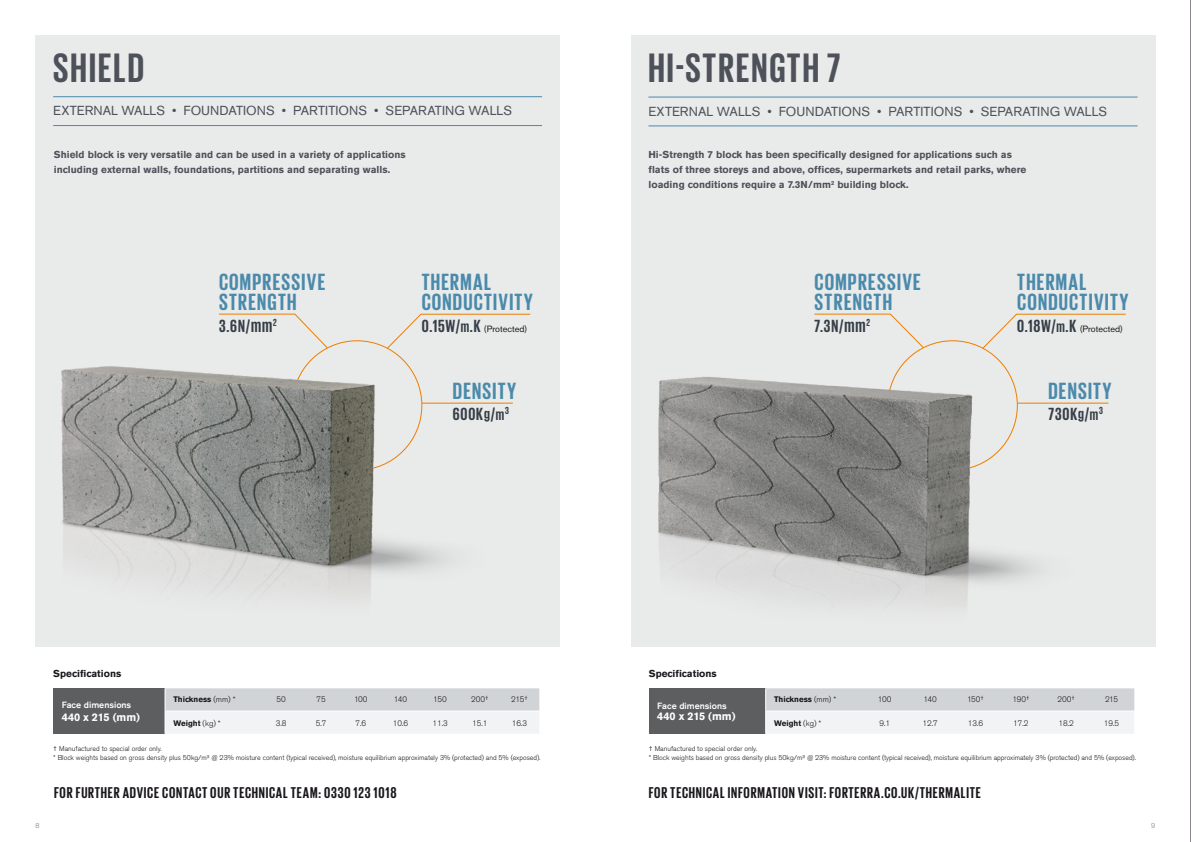
<style>
.page{position:relative;width:1191px;height:842px;background:#fff}
.page>*{position:absolute;margin:0;border:0;box-sizing:border-box;transform-origin:0 0}
.t1{font:700 42px "Giorgio Sans";letter-spacing:.05em;color:#4d515a}
.t2{font:700 24px/20px "Giorgio Sans";letter-spacing:.05em;color:#4a8aab}
.t3{font:700 18px "Giorgio Sans";letter-spacing:.05em;color:#353d46}
.t4{font:700 16px "Giorgio Sans";letter-spacing:.05em;color:#1a171c}
.t5{font:13px "Akzidenz Grotesk BE";letter-spacing:.005em;color:#4d515a}
.t6{font:700 11px "Akzidenz Grotesk BE";letter-spacing:-.01em;color:#fff}
.t7{font:700 10px/15px "Akzidenz Grotesk BE";letter-spacing:.005em;color:#4d515a}
.t8{font:700 10px "Akzidenz Grotesk BE";color:#1a171c}
.t9{font:9px "Akzidenz Grotesk BE";color:#1a171c}
.t10{font:500 9px "Akzidenz Grotesk BE";color:#fff}
.t11{font:300 8px "Akzidenz Grotesk BE";color:#1a171c}
.t12{font:700 8px "Akzidenz Grotesk BE";color:#1a171c}
.t13{font:300 7px/9px "Akzidenz Grotesk BE";letter-spacing:-.005em;color:#1a171c}
.t14{font:300 7px "Akzidenz Grotesk BE";color:#7c7d7f}
.s1{font-family:"Giorgio Sans";font-weight:700;font-size:18px;color:#353d46}
.s2{font-family:"Giorgio Sans";font-weight:700;font-size:15px;color:#353d46}
.s3{font-size:16px}
.s4{font-size:15px}
.s5{font-weight:300}
</style>
<div class="page">
<div style="left:631px;top:35px;width:524px;height:612px;background:#e9eaea"></div>
<div style="left:36px;top:35px;width:524px;height:612px;background:#e9eaea"></div>
<div style="left:53px;top:688px;width:112px;height:46px;background:#5d5e60"></div>
<svg style="left:164px;top:688px;width:375px;height:46px"></svg>
<hr style="left:53px;top:96px;width:489px;height:1px;background:#4a8aab">
<hr style="left:53px;top:125px;width:489px;height:1px;background:#4a8aab">
<svg style="left:218px;top:314px;width:110px;height:34px"></svg>
<svg style="left:387px;top:314px;width:143px;height:35px"></svg>
<img style="left:61px;top:351px;width:452px;height:247px">
<div style="left:649px;top:688px;width:116px;height:46px;background:#5d5e60"></div>
<svg style="left:765px;top:688px;width:369px;height:46px"></svg>
<hr style="left:648px;top:97px;width:489px;height:1px;background:#4a8aab">
<hr style="left:648px;top:126px;width:489px;height:1px;background:#4a8aab">
<svg style="left:814px;top:314px;width:110px;height:34px"></svg>
<svg style="left:982px;top:314px;width:144px;height:35px"></svg>
<hr style="left:1017px;top:403px;width:91px;height:1px;background:#ee7e00">
<hr style="left:1190px;top:0;width:1px;height:842px;background:#1a171c">
<img style="left:658px;top:360px;width:435px;height:246px">
<h1 class="t1" style="left:53px;top:46px;width:92px">SHIELD</h1>
<h3 class="t5" style="left:53px;top:103px;width:460px">EXTERNAL WALLS • FOUNDATIONS • PARTITIONS • SEPARATING WALLS</h3>
<h3 class="t7" style="left:54px;top:147px;width:353px">Shield block is very versatile and can be used in a variety of applications including external walls, foundations, partitions and separating walls.</h3>
<h2 class="t2" style="left:219px;top:271px;width:108px">COMPRESSIVE<br>STRENGTH</h2>
<h3 class="t3" style="left:219px;top:316px;width:59px">3.6N/mm<sup>2</sup></h3>
<h2 class="t2" style="left:422px;top:271px;width:113px">THERMAL<br>CONDUCTIVITY</h2>
<p class="t9" style="left:422px;top:323px;width:107px"><span class="s1">0.15W/</span><span class="s2">m</span><span class="s1">.K</span> (Protected)</p>
<h2 class="t2" style="left:453px;top:380px;width:65px">DENSITY</h2>
<h3 class="t3" style="left:453px;top:405px;width:58px">600K<span class="s3">g</span>/<span class="s4">m</span><sup>3</sup></h3>
<h3 class="t8" style="left:53px;top:667px;width:69px">Specifications</h3>
<p class="t10" style="left:62px;top:699px;width:71px">Face dimensions</p>
<h3 class="t6" style="left:62px;top:711px;width:80px">440 x 215 (mm)</h3>
<p class="t12" style="left:173px;top:695px;width:64px">Thickness <span class="s5">(mm) *</span></p>
<p class="t11" style="left:277px;top:695px;width:11px">50</p>
<p class="t11" style="left:316px;top:695px;width:11px">75</p>
<p class="t11" style="left:354px;top:695px;width:15px">100</p>
<p class="t11" style="left:394px;top:695px;width:15px">140</p>
<p class="t11" style="left:433px;top:695px;width:15px">150</p>
<p class="t11" style="left:471px;top:695px;width:19px">200<sup>†</sup></p>
<p class="t11" style="left:511px;top:695px;width:18px">215<sup>†</sup></p>
<p class="t12" style="left:173px;top:718px;width:49px">Weight <span class="s5">(kg) *</span></p>
<p class="t11" style="left:276px;top:718px;width:12px">3.8</p>
<p class="t11" style="left:316px;top:718px;width:12px">5.7</p>
<p class="t11" style="left:355px;top:718px;width:12px">7.6</p>
<p class="t11" style="left:393px;top:718px;width:17px">10.6</p>
<p class="t11" style="left:432px;top:718px;width:17px">11.3</p>
<p class="t11" style="left:472px;top:718px;width:17px">15.1</p>
<p class="t11" style="left:512px;top:718px;width:17px">16.3</p>
<p class="t13" style="left:53px;top:744px;width:488px">† Manufactured to special order only.<br>* Block weights based on gross density plus 50kg/m³ @ 23% moisture content (typical received), moisture equilibrium approximately 3% (protected) and 5% (exposed).</p>
<h3 class="t4" style="left:54px;top:785px;width:344px">FOR FURTHER ADVICE CONTACT OUR TECHNICAL TEAM: 0330 123 1018</h3>
<h1 class="t1" style="left:648px;top:47px;width:194px">HI-STRENGTH 7</h1>
<h3 class="t5" style="left:648px;top:103px;width:460px">EXTERNAL WALLS • FOUNDATIONS • PARTITIONS • SEPARATING WALLS</h3>
<h3 class="t7" style="left:648px;top:147px;width:379px">Hi-Strength 7 block has been specifically designed for applications such as flats of three storeys and above, offices, supermarkets and retail parks, where loading conditions require a 7.3N/mm<sup>2</sup> building block.</h3>
<h2 class="t2" style="left:814px;top:271px;width:108px">COMPRESSIVE<br>STRENGTH</h2>
<h3 class="t3" style="left:814px;top:316px;width:57px">7.3N/mm<sup>2</sup></h3>
<h2 class="t2" style="left:1017px;top:271px;width:113px">THERMAL<br>CONDUCTIVITY</h2>
<p class="t9" style="left:1017px;top:323px;width:107px"><span class="s1">0.18W/</span><span class="s2">m</span><span class="s1">.K</span> (Protected)</p>
<h2 class="t2" style="left:1048px;top:380px;width:65px">DENSITY</h2>
<h3 class="t3" style="left:1048px;top:405px;width:56px">730K<span class="s3">g</span>/<span class="s4">m</span><sup>3</sup></h3>
<h3 class="t8" style="left:649px;top:667px;width:69px">Specifications</h3>
<p class="t10" style="left:657px;top:700px;width:71px">Face dimensions</p>
<h3 class="t6" style="left:657px;top:710px;width:80px">440 x 215 (mm)</h3>
<p class="t12" style="left:774px;top:695px;width:64px">Thickness <span class="s5">(mm) *</span></p>
<p class="t11" style="left:878px;top:695px;width:15px">100</p>
<p class="t11" style="left:923px;top:695px;width:15px">140</p>
<p class="t11" style="left:967px;top:695px;width:18px">150<sup>†</sup></p>
<p class="t11" style="left:1012px;top:695px;width:18px">190<sup>†</sup></p>
<p class="t11" style="left:1057px;top:695px;width:19px">200<sup>†</sup></p>
<p class="t11" style="left:1105px;top:695px;width:15px">215</p>
<p class="t12" style="left:774px;top:718px;width:49px">Weight <span class="s5">(kg) *</span></p>
<p class="t11" style="left:879px;top:718px;width:12px">9.1</p>
<p class="t11" style="left:922px;top:718px;width:17px">12.7</p>
<p class="t11" style="left:967px;top:718px;width:17px">13.6</p>
<p class="t11" style="left:1013px;top:718px;width:17px">17.2</p>
<p class="t11" style="left:1058px;top:718px;width:17px">18.2</p>
<p class="t11" style="left:1104px;top:718px;width:17px">19.5</p>
<p class="t13" style="left:649px;top:744px;width:488px">† Manufactured to special order only.<br>* Block weights based on gross density plus 50kg/m³ @ 23% moisture content (typical received), moisture equilibrium approximately 3% (protected) and 5% (exposed).</p>
<h3 class="t4" style="left:649px;top:785px;width:334px">FOR TECHNICAL INFORMATION VISIT: FORTERRA.CO.UK/THERMALITE</h3>
<p class="t14" style="left:36px;top:822px;width:6px">8</p>
<p class="t14" style="left:1151px;top:822px;width:6px">9</p>
</div>
